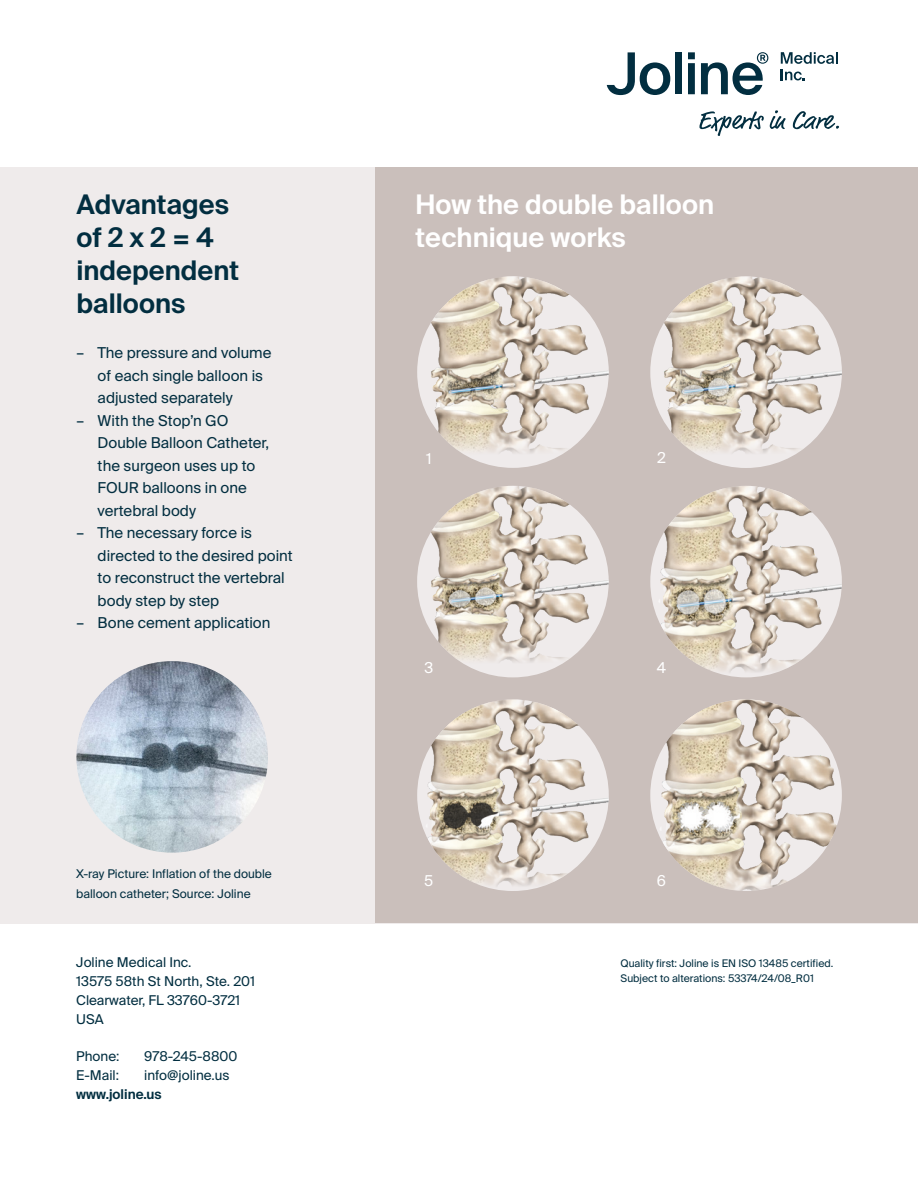
<style>
.page{position:relative;width:918px;height:1188px;background:#fff}
.page>*{position:absolute;margin:0;border:0;box-sizing:border-box;transform-origin:0 0}
.t1{font:600 27px/33px "Suisse Intl";color:#022e40}
.t2{font:600 27px/33px "Suisse Intl";color:#fff}
.t3{font:15px/22.5px "Suisse Intl";color:#022e40}
.t4{font:15px "Suisse Intl";color:#fff}
.t5{font:13.5px/18.8px "Suisse Intl";color:#022e40}
.t6{font:600 13.5px "Suisse Intl";color:#022e40}
.t7{font:12px/19.5px "Suisse Intl";color:#022e40}
.t8{font:10.5px/15px "Suisse Intl";color:#022e40}
</style>
<div class="page">
<div style="left:0;top:167px;width:918px;height:756px;background:#efebeb"></div>
<div style="left:375px;top:167px;width:543px;height:756px;background:#cabfbb"></div>
<img style="left:417px;top:276px;width:192px;height:192px;border-radius:96px">
<img style="left:650px;top:486px;width:192px;height:191px;border-radius:96px">
<img style="left:650px;top:276px;width:192px;height:192px;border-radius:96px">
<img style="left:417px;top:699px;width:192px;height:192px;border-radius:96px">
<img style="left:417px;top:486px;width:192px;height:191px;border-radius:96px">
<img style="left:650px;top:699px;width:192px;height:192px;border-radius:96px">
<img style="left:76px;top:661px;width:192px;height:192px;border-radius:96px">
<svg style="left:699px;top:111px;width:65px;height:25px"></svg>
<svg style="left:770px;top:110px;width:16px;height:19px"></svg>
<svg style="left:793px;top:111px;width:46px;height:18px"></svg>
<div style="left:675px;top:52px;width:7px;height:42px;background:#022e40"></div>
<svg style="left:688px;top:52px;width:7px;height:42px"></svg>
<svg style="left:607px;top:52px;width:63px;height:43px"></svg>
<svg style="left:701px;top:52px;width:67px;height:43px"></svg>
<svg style="left:781px;top:52px;width:57px;height:28px"></svg>
<h1 class="t1" style="left:76px;top:189px;width:164px">Advantages of 2 x 2 = 4 independent balloons</h1>
<p class="t3" style="left:98px;top:342px;width:175px;text-indent:-21px">– The pressure and volume of each single balloon is adjusted separately</p>
<p class="t3" style="left:98px;top:409px;width:173px;text-indent:-21px">– With the Stop’n GO<br>Double Balloon Catheter, the surgeon uses up to<br>FOUR balloons in one vertebral body</p>
<p class="t3" style="left:98px;top:522px;width:197px;text-indent:-21px">– The necessary force is directed to the desired point to reconstruct the vertebral body step by step</p>
<p class="t3" style="left:76px;top:612px;width:196px">– Bone cement application</p>
<p class="t7" style="left:76px;top:864px;width:197px">X-ray Picture: Inflation of the double balloon catheter; Source: Joline</p>
<p class="t5" style="left:76px;top:953px;width:180px">Joline Medical Inc.<br>13575 58th St North, Ste. 201<br>Clearwater, FL 33760-3721<br>USA</p>
<p class="t5" style="left:76px;top:1047px;width:45px">Phone:</p>
<p class="t5" style="left:144px;top:1047px;width:95px">978-245-8800</p>
<p class="t5" style="left:76px;top:1066px;width:44px">E-Mail:</p>
<p class="t5" style="left:144px;top:1066px;width:87px">info@joline.us</p>
<p class="t6" style="left:76px;top:1086px;width:87px">www.joline.us</p>
<h1 class="t2" style="left:415px;top:189px;width:300px">How the double balloon technique works</h1>
<p class="t4" style="left:426px;top:450px;width:7px">1</p>
<p class="t4" style="left:657px;top:449px;width:10px">2</p>
<p class="t4" style="left:424px;top:659px;width:10px">3</p>
<p class="t4" style="left:657px;top:659px;width:11px">4</p>
<p class="t4" style="left:424px;top:872px;width:11px">5</p>
<p class="t4" style="left:657px;top:872px;width:11px">6</p>
<p class="t8" style="left:621px;top:956px;width:214px">Quality first: Joline is EN ISO 13485 certified.<br>Subject to alterations: 53374/24/08_R01</p>
</div>
